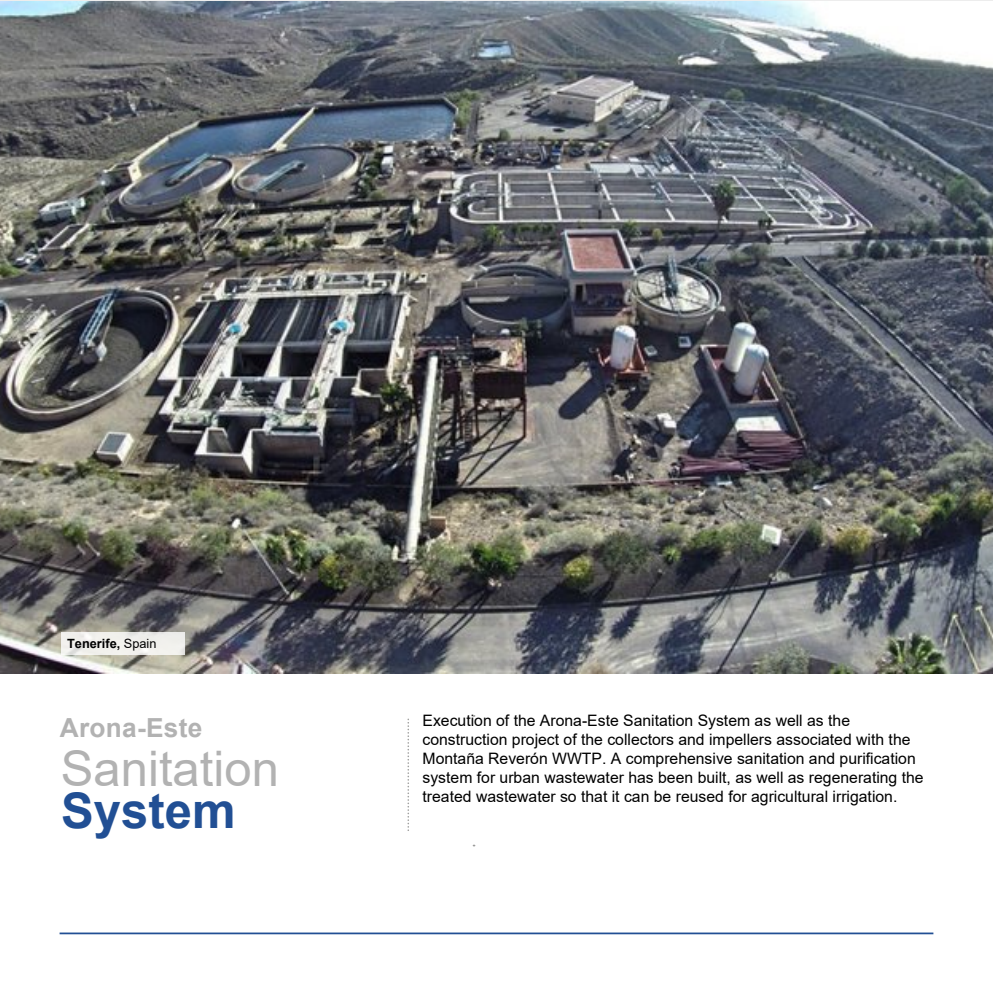
<style>
.page{position:relative;width:993px;height:993px;background:#fff}
.page>*{position:absolute;margin:0;border:0;box-sizing:border-box;transform-origin:0 0}
.t1{font:49px/42px "Arial";color:#b2b2b2}
.t2{font:700 26.25px "Arial";letter-spacing:.01em;color:#b2b2b2}
.t3{font:15.75px/18.9px "Arial";color:#000}
.t4{font:700 12.78px "Arial";color:#000}
.s1{font-weight:400}
.s2{font-weight:700;color:#214f94}
</style>
<div class="page">
<img style="left:0;top:1px;width:992px;height:672px">
<hr style="left:60px;top:932px;width:873px;height:1px;background:#214f94">
<div style="left:62px;top:632px;width:123px;height:22px;background:#f1f0ec"></div>
<svg style="left:407px;top:719px;width:2px;height:112px"></svg>
<p class="t4" style="left:67px;top:634px;width:91px">Tenerife, <span class="s1">Spain</span></p>
<p class="t2" style="left:60px;top:708px;width:144px">Arona-Este</p>
<p class="t1" style="left:61px;top:747px;width:219px">Sanitation<br><span class="s2">System</span></p>
<p class="t3" style="left:422px;top:710px;width:502px">Execution of the Arona-Este Sanitation System as well as the construction project of the collectors and impellers associated with the Montaña Reverón WWTP. A comprehensive sanitation and purification system for urban wastewater has been built, as well as regenerating the treated wastewater so that it can be reused for agricultural irrigation.</p>
</div>
